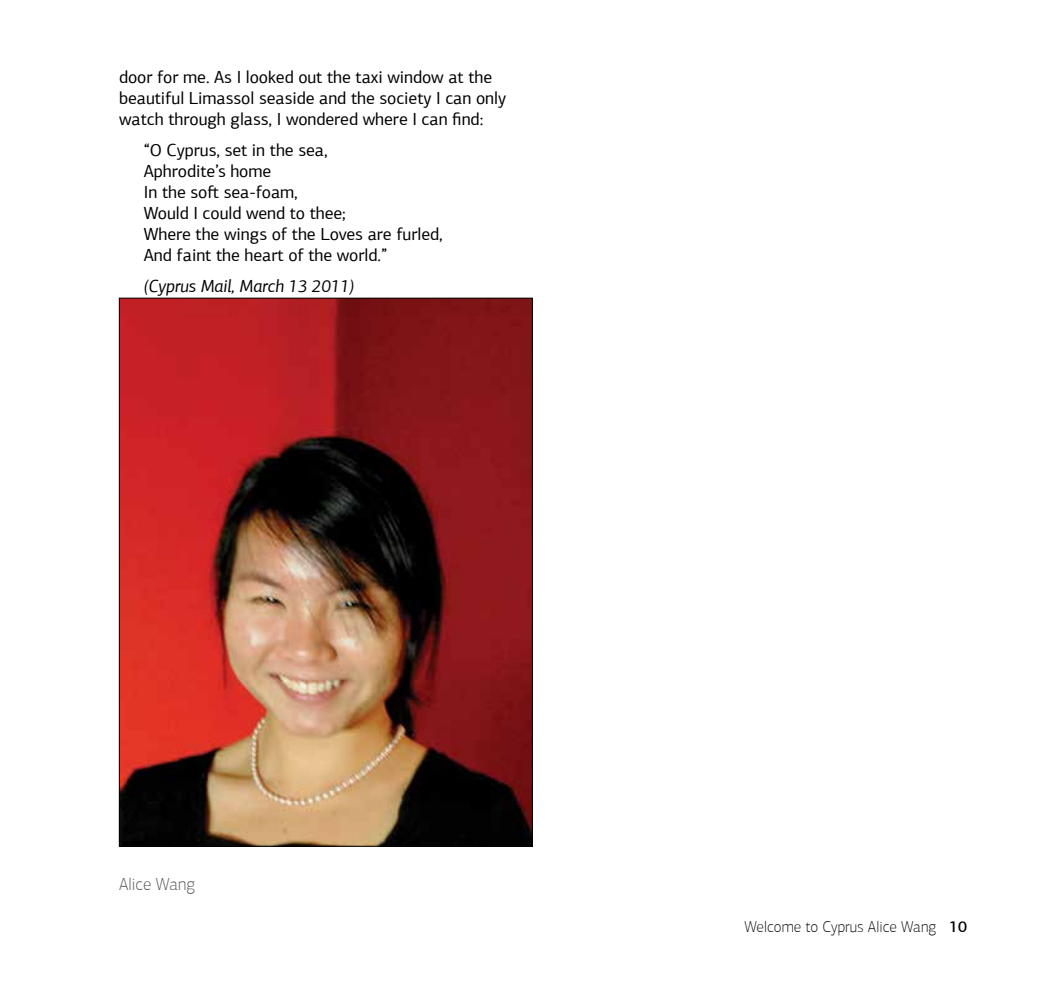
<style>
.page{position:relative;width:1042px;height:993px;background:#fff}
.page>*{position:absolute;margin:0;border:0;box-sizing:border-box;transform-origin:0 0}
.t1{font:17.5px/21px "PF Agora Sans Pro";letter-spacing:-.005em;color:#000}
.t2{font:italic 17.5px "PF Agora Sans Pro";letter-spacing:-.005em;color:#000}
.t3{font:100 17.5px "PF Agora Sans Pro";color:#4d4d4d}
.t4{font:100 15.75px "PF Agora Sans Pro";color:#000}
.s1{font-weight:500}
</style>
<div class="page">
<img style="left:121px;top:300px;width:410px;height:544px">
<p class="t1" style="left:119px;top:66px;width:388px">door for me. As I looked out the taxi window at the beautiful Limassol seaside and the society I can only watch through glass, I wondered where I can find:</p>
<p class="t1" style="left:144px;top:139px;width:300px">“O Cyprus, set in the sea,<br>Aphrodite’s home<br>In the soft sea-foam,<br>Would I could wend to thee;<br>Where the wings of the Loves are furled,<br>And faint the heart of the world.”</p>
<p class="t2" style="left:144px;top:275px;width:212px">(Cyprus Mail, March 13 2011)</p>
<p class="t3" style="left:119px;top:873px;width:78px">Alice Wang</p>
<p class="t4" style="left:744px;top:917px;width:224px">Welcome to Cyprus Alice Wang <span class="s1">10</span></p>
</div>
